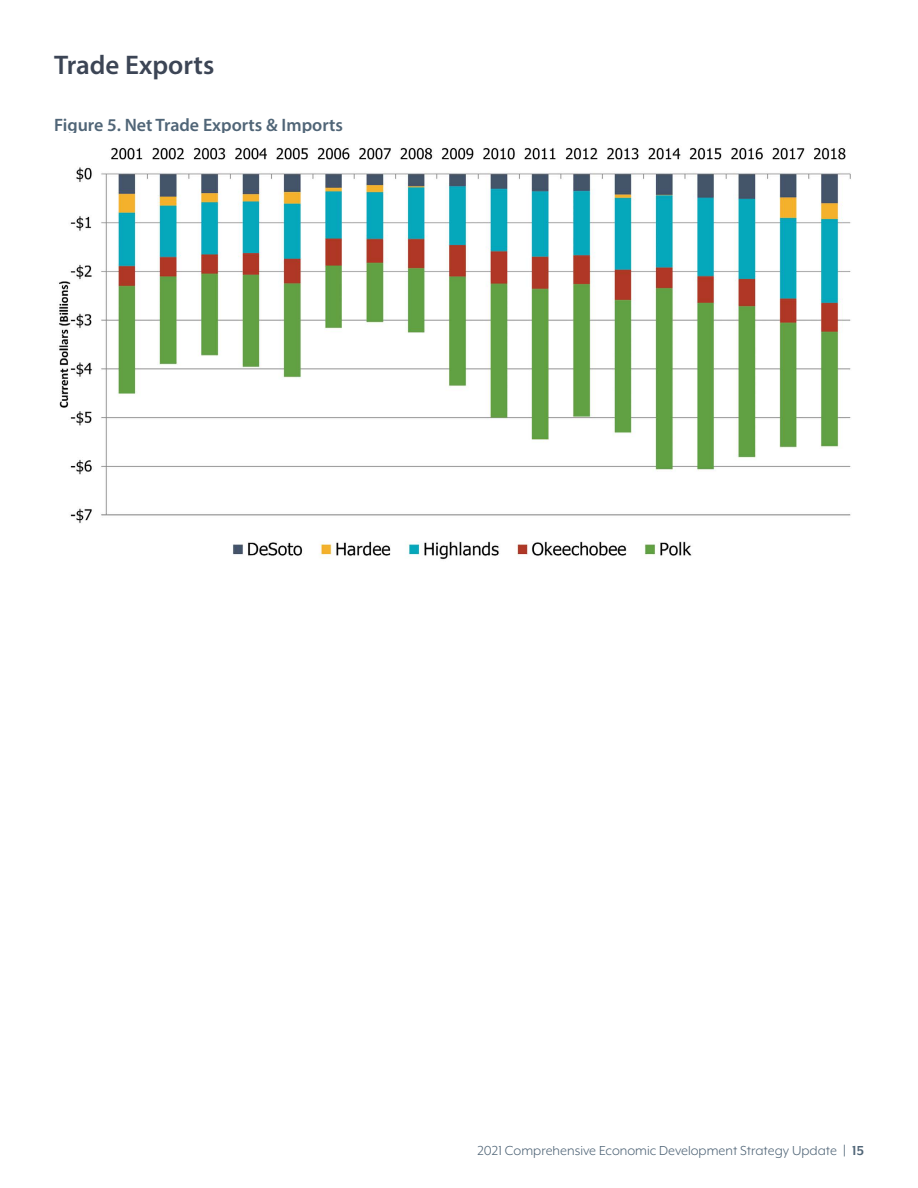
<style>
.page{position:relative;width:918px;height:1188px;background:#fff}
.page>*{position:absolute;margin:0;border:0;box-sizing:border-box;transform-origin:0 0}
.Heading_3{font:600 27px "Myriad Pro";color:#3c4555}
.Table_Titles{font:600 18px "Myriad Pro";color:#506577}
.t1{font:15px "Mr Eaves XL Mod OT";color:#506577}
.s1{font-weight:700}
</style>
<div class="page">
<img style="left:59px;top:147px;width:792px;height:413px">
<p class="Heading_3" style="left:54px;top:48px;width:162px">Trade Exports</p>
<p class="Table_Titles" style="left:54px;top:113px;width:291px">Figure 5. Net Trade Exports &amp; Imports</p>
<p class="t1" style="left:478px;top:1143px;width:388px">2021 Comprehensive Economic Development Strategy Update <span class="s1">| 15</span></p>
</div>
